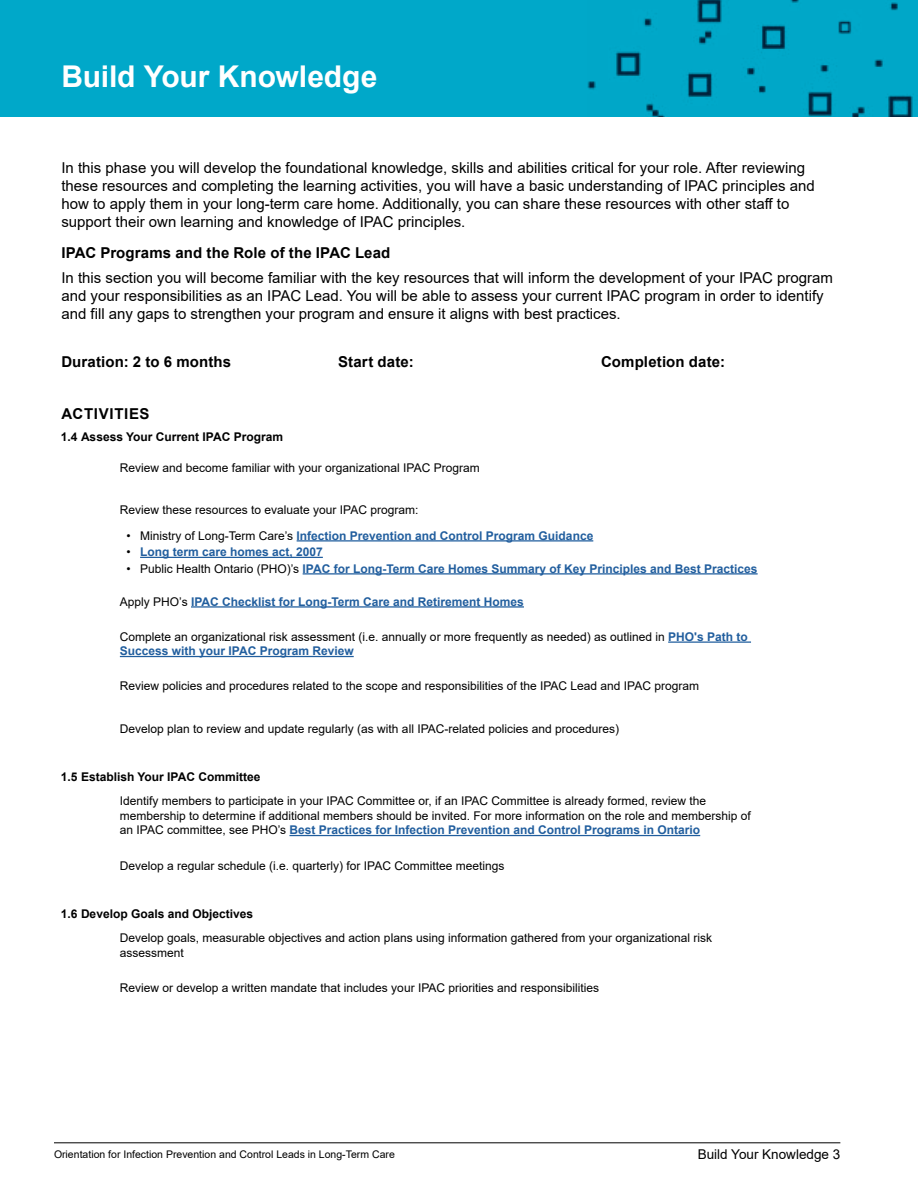
<style>
.page{position:relative;width:918px;height:1188px;background:#fff}
.page>*{position:absolute;margin:0;border:0;box-sizing:border-box;transform-origin:0 0}
.Number_list_1{font:700 30px "Arial";letter-spacing:-.005em;color:#fff}
.body{font:15px/18px "Arial";color:#000}
.Heading_2{font:700 15px "Arial";letter-spacing:.01em;color:#000}
.Heading_2-2{font:700 15px "Arial";letter-spacing:.04em;color:#000}
.t1{font:13.5px "Arial";color:#000}
.body-2{font:12px/14.4px "Arial";color:#000}
.body-3{font:700 12px "Arial";color:#215e9e}
.Number_list_2{font:700 12px "Arial";color:#000}
.t2{font:10.5px "Arial";color:#000}
.s1{font-weight:400;color:#000}
.s2{font-weight:700;color:#215e9e}
</style>
<div class="page">
<div style="left:0;top:0;width:918px;height:117px;background:#00a8c9"></div>
<img style="left:588px;top:0;width:325px;height:117px">
<hr style="left:297px;top:540px;width:296px;height:2px;background:#215e9e">
<hr style="left:140px;top:557px;width:183px;height:1px;background:#215e9e">
<hr style="left:303px;top:573px;width:455px;height:2px;background:#215e9e">
<hr style="left:191px;top:606px;width:333px;height:2px;background:#215e9e">
<hr style="left:668px;top:641px;width:83px;height:2px;background:#215e9e">
<hr style="left:120px;top:656px;width:234px;height:1px;background:#215e9e">
<hr style="left:289px;top:835px;width:411px;height:1px;background:#215e9e">
<hr style="left:54px;top:1143px;width:786px;height:1px;background:#000">
<h1 class="Number_list_1" style="left:61px;top:55px;width:318px">Build Your Knowledge</h1>
<p class="body" style="left:61px;top:158px;width:755px">In this phase you will develop the foundational knowledge, skills and abilities critical for your role. After reviewing these resources and completing the learning activities, you will have a basic understanding of IPAC principles and how to apply them in your long-term care home. Additionally, you can share these resources with other staff to support their own learning and knowledge of IPAC principles.</p>
<h2 class="Heading_2" style="left:61px;top:242px;width:331px">IPAC Programs and the Role of the IPAC Lead</h2>
<p class="body" style="left:61px;top:269px;width:773px">In this section you will become familiar with the key resources that will inform the development of your IPAC program and your responsibilities as an IPAC Lead. You will be able to assess your current IPAC program in order to identify and fill any gaps to strengthen your program and ensure it aligns with best practices.</p>
<h2 class="Heading_2" style="left:61px;top:351px;width:171px">Duration: 2 to 6 months</h2>
<h2 class="Heading_2" style="left:338px;top:351px;width:77px">Start date:</h2>
<h2 class="Heading_2" style="left:601px;top:351px;width:125px">Completion date:</h2>
<h2 class="Heading_2-2" style="left:62px;top:403px;width:89px">ACTIVITIES</h2>
<h3 class="Number_list_2" style="left:61px;top:428px;width:224px">1.4 Assess Your Current IPAC Program</h3>
<p class="body-2" style="left:120px;top:460px;width:361px">Review and become familiar with your organizational IPAC Program</p>
<p class="body-2" style="left:120px;top:503px;width:300px">Review these resources to evaluate your IPAC program:</p>
<p class="body-3" style="left:127px;top:527px;width:468px"><span class="s1">• Ministry of Long-Term Care’s</span> Infection Prevention and Control Program Guidance</p>
<p class="body-3" style="left:127px;top:543px;width:198px"><span class="s1">•</span> Long term care homes act, 2007</p>
<p class="body-3" style="left:127px;top:560px;width:633px"><span class="s1">• Public Health Ontario (PHO)’s</span> IPAC for Long-Term Care Homes Summary of Key Principles and Best Practices</p>
<p class="body-3" style="left:120px;top:593px;width:406px"><span class="s1">Apply PHO’s</span> IPAC Checklist for Long-Term Care and Retirement Homes</p>
<p class="body-2" style="left:120px;top:629px;width:629px">Complete an organizational risk assessment (i.e. annually or more frequently as needed) as outlined in <span class="s2">PHO's Path to<br>Success with your IPAC Program Review</span></p>
<p class="body-2" style="left:120px;top:679px;width:581px">Review policies and procedures related to the scope and responsibilities of the IPAC Lead and IPAC program</p>
<p class="body-2" style="left:120px;top:721px;width:501px">Develop plan to review and update regularly (as with all IPAC-related policies and procedures)</p>
<h3 class="Number_list_2" style="left:61px;top:768px;width:201px">1.5 Establish Your IPAC Committee</h3>
<p class="body-2" style="left:120px;top:794px;width:632px">Identify members to participate in your IPAC Committee or, if an IPAC Committee is already formed, review the membership to determine if additional members should be invited. For more information on the role and membership of an IPAC committee, see PHO’s <span class="s2">Best Practices for Infection Prevention and Control Programs in Ontario</span></p>
<p class="body-2" style="left:120px;top:859px;width:386px">Develop a regular schedule (i.e. quarterly) for IPAC Committee meetings</p>
<h3 class="Number_list_2" style="left:61px;top:906px;width:194px">1.6 Develop Goals and Objectives</h3>
<p class="body-2" style="left:120px;top:931px;width:594px">Develop goals, measurable objectives and action plans using information gathered from your organizational risk assessment</p>
<p class="body-2" style="left:120px;top:980px;width:481px">Review or develop a written mandate that includes your IPAC priorities and responsibilities</p>
<p class="t2" style="left:54px;top:1147px;width:342px">Orientation for Infection Prevention and Control Leads in Long-Term Care</p>
<p class="t1" style="left:698px;top:1145px;width:144px">Build Your Knowledge 3</p>
</div>
